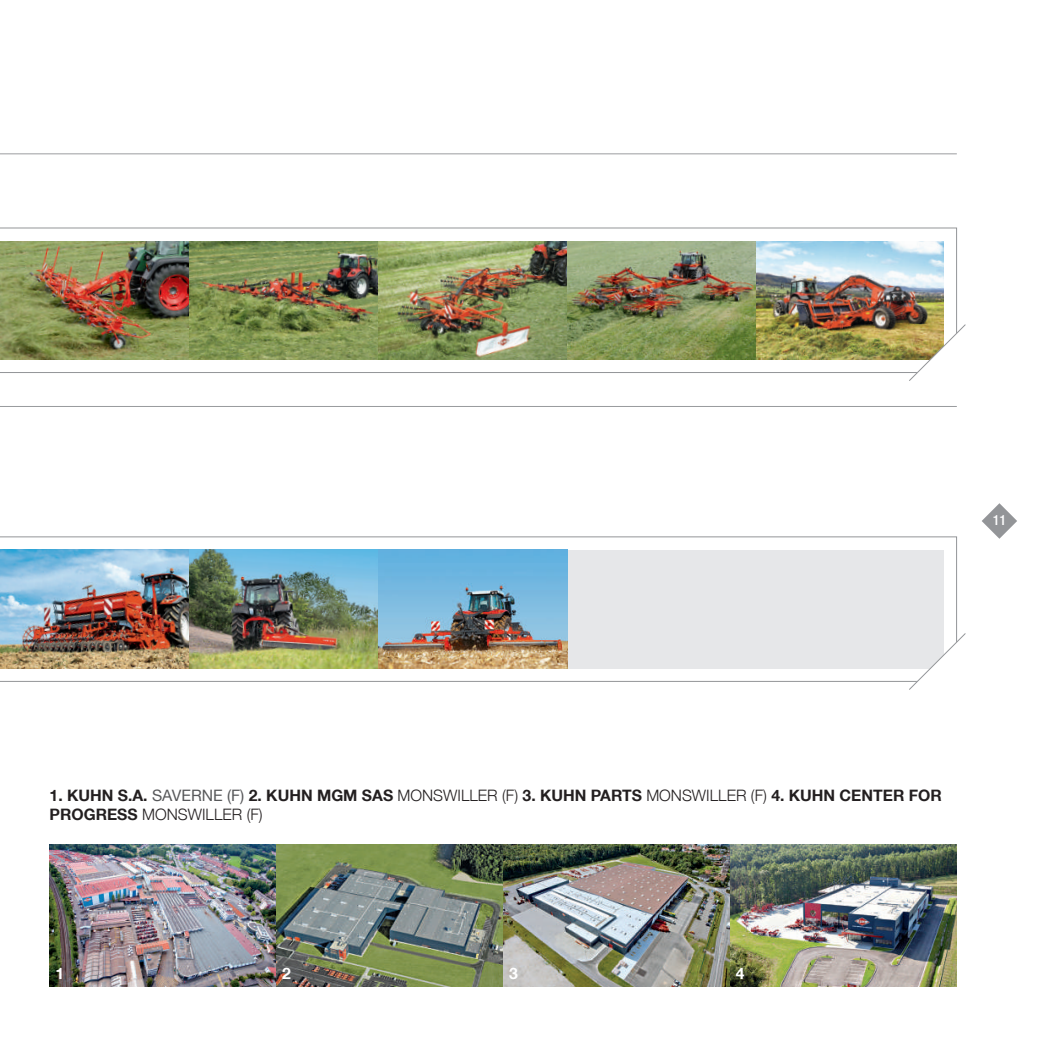
<style>
.page{position:relative;width:1042px;height:1042px;background:#fff}
.page>*{position:absolute;margin:0;border:0;box-sizing:border-box;transform-origin:0 0}
.t1{font:700 15.75px "Helvetica Neue LT Com";color:#231f20}
.t2{font:300 15.75px "Helvetica Neue";color:#231f20}
.t3{font:700 15.75px "Helvetica Neue LT Com";color:#fff}
.t4{font:500 condensed 14px "Helvetica Neue LT Com";color:#fff}
.s1{font-family:"Helvetica Neue";font-weight:400;color:#57585a}
.s2{font-family:"Helvetica Neue";font-weight:300}
.s3{font-family:"Helvetica Neue LT Com";font-weight:700}
</style>
<div class="page">
<svg style="left:0;top:536px;width:957px;height:146px"></svg>
<img style="left:0;top:550px;width:379px;height:118px">
<img style="left:1px;top:550px;width:189px;height:118px">
<img style="left:50px;top:844px;width:907px;height:142px">
<img style="left:379px;top:550px;width:189px;height:118px">
<div style="left:568px;top:550px;width:375px;height:118px;background:#e6e7e9"></div>
<svg style="left:908px;top:633px;width:58px;height:57px"></svg>
<svg style="left:982px;top:503px;width:35px;height:36px"></svg>
<hr style="left:0;top:153px;width:957px;height:1px;background:#939598">
<hr style="left:0;top:406px;width:957px;height:1px;background:#939598">
<svg style="left:0;top:228px;width:957px;height:145px"></svg>
<img style="left:0;top:241px;width:943px;height:118px">
<img style="left:1px;top:241px;width:189px;height:118px">
<svg style="left:908px;top:324px;width:58px;height:57px"></svg>
<p class="t4" style="left:992px;top:512px;width:15px">11</p>
<p class="t1" style="left:50px;top:785px;width:893px">1. KUHN S.A. <span class="s1">SAVERNE (F)</span> 2. KUHN MGM SAS <span class="s2">MONSWILLER (F)</span> 3. KUHN PARTS <span class="s2">MONSWILLER (F)</span> 4. KUHN CENTER FOR</p>
<p class="t2" style="left:50px;top:801px;width:215px"><span class="s3">PROGRESS</span> MONSWILLER (F)</p>
<p class="t3" style="left:55px;top:963px;width:10px">1</p>
<p class="t3" style="left:282px;top:963px;width:10px">2</p>
<p class="t3" style="left:509px;top:963px;width:10px">3</p>
<p class="t3" style="left:736px;top:963px;width:10px">4</p>
</div>
